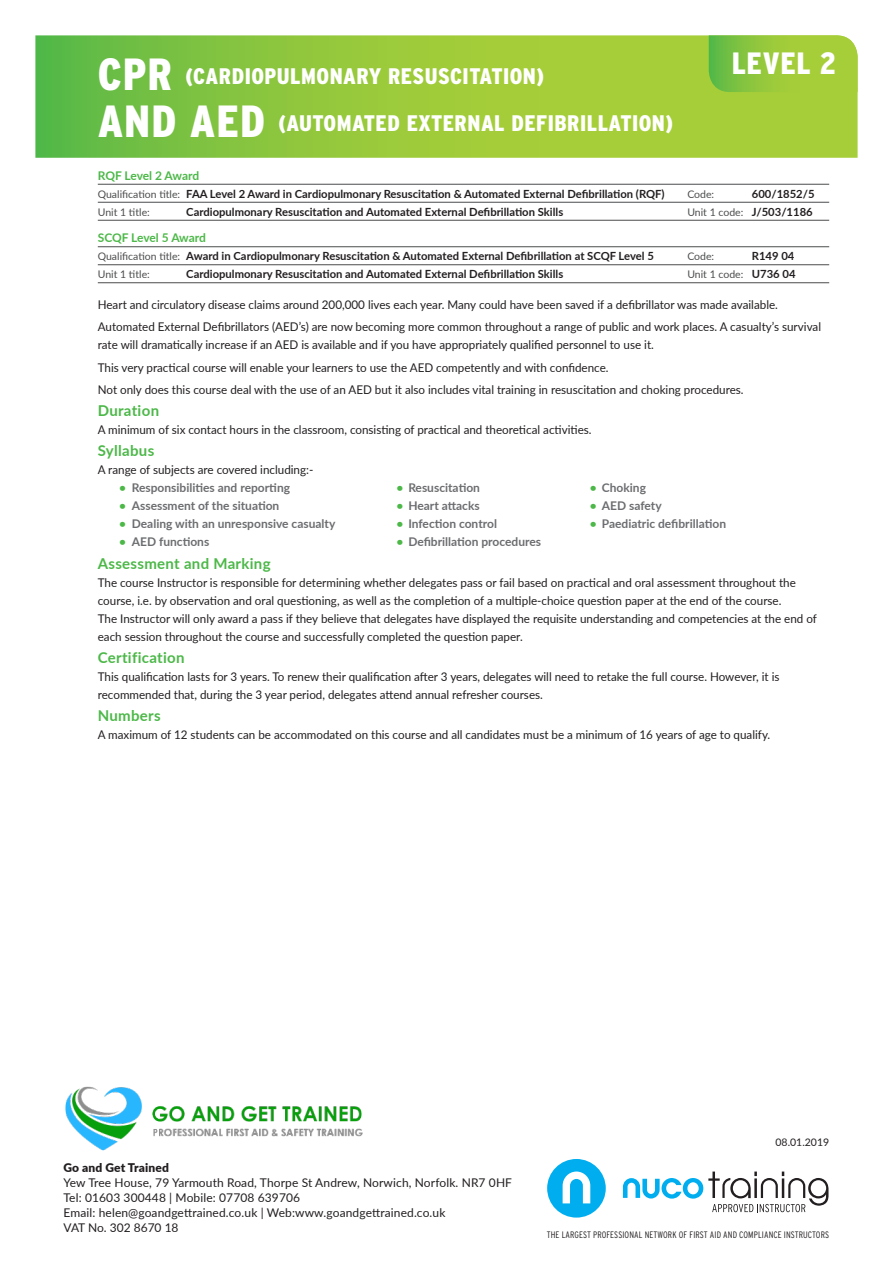
<style>
.page{position:relative;width:893px;height:1263px;background:#fff}
.page>*{position:absolute;margin:0;border:0;box-sizing:border-box;transform-origin:0 0}
.new_course_title{font:900 condensed 30.75px "Interstate";letter-spacing:.02em;color:#fff}
.new_course_title-2{font:900 condensed 22.5px "Interstate";letter-spacing:.02em;color:#fff}
.blue_course_titles{font:700 15px "Lato";letter-spacing:.02em;color:#4cb848}
.body_text{font:12px/18px "Lato";color:#231f20}
.intro_para{font:12px/18px "Lato";color:#231f20}
.bullets{font:700 12px "Lato";color:#6c6d70}
.syllabus_range{font:12px "Lato";color:#231f20}
.qualifications{font:700 12px "Lato";letter-spacing:-.015em;color:#4cb848}
.t1{font:900 12px "Lato";letter-spacing:.01em;color:#231f20}
.qualifications-2{font:700 11.25px "Lato";color:#231f20}
.course_titles{font:700 11.25px "Lato";color:#231f20}
.qualifications-3{font:10.5px "Lato";color:#4b4c4d}
.t2{font:10.5px "Lato";color:#231f20}
.course_titles-2{font:10.5px "Lato";color:#4b4c4d}
.t3{font:300 condensed 9.3px "Interstate";letter-spacing:.01em;color:#231f20}
.s1{font-size:45px}
.s2{font-weight:400;font-size:10.5px;color:#4b4c4d}
.s3{font-weight:700;font-size:11.25px;color:#231f20}
.s4{color:#4cb848}
</style>
<div class="page">
<svg style="left:35px;top:35px;width:823px;height:123px;background:#92c83d"></svg>
<hr style="left:98px;top:184px;width:731px;height:1px;background:#4b4c4d">
<hr style="left:98px;top:202px;width:731px;height:1px;background:#4b4c4d">
<hr style="left:98px;top:220px;width:731px;height:1px;background:#4b4c4d">
<hr style="left:98px;top:246px;width:731px;height:1px;background:#4b4c4d">
<hr style="left:98px;top:264px;width:731px;height:1px;background:#4b4c4d">
<hr style="left:98px;top:282px;width:731px;height:1px;background:#4b4c4d">
<svg style="left:709px;top:35px;width:149px;height:57px;background:#95c93f"></svg>
<svg style="left:623px;top:1171px;width:205px;height:41px"></svg>
<svg style="left:547px;top:1159px;width:59px;height:58px"></svg>
<img style="left:65px;top:1086px;width:298px;height:65px">
<p class="new_course_title" style="left:732px;top:46px;width:106px">LEVEL 2</p>
<p class="new_course_title-2" style="left:98px;top:64px;width:448px"><span class="s1">CPR</span> (CARDIOPULMONARY RESUSCITATION)</p>
<p class="new_course_title-2" style="left:98px;top:110px;width:577px"><span class="s1">AND AED</span> (AUTOMATED EXTERNAL DEFIBRILLATION)</p>
<p class="qualifications" style="left:98px;top:167px;width:103px">RQF Level 2 Award</p>
<p class="qualifications-2" style="left:98px;top:185px;width:568px"><span class="s2">Qualification title:</span> FAA Level 2 Award in Cardiopulmonary Resuscitation &amp; Automated External Defibrillation (RQF)</p>
<p class="qualifications-3" style="left:687px;top:186px;width:28px">Code:</p>
<p class="qualifications-2" style="left:752px;top:185px;width:64px">600/1852/5</p>
<p class="qualifications-3" style="left:98px;top:204px;width:54px">Unit 1 title:</p>
<p class="qualifications-2" style="left:186px;top:203px;width:378px">Cardiopulmonary Resuscitation and Automated External Defibrillation Skills</p>
<p class="qualifications-3" style="left:687px;top:204px;width:127px">Unit 1 code: <span class="s3">J/503/1186</span></p>
<p class="qualifications" style="left:98px;top:229px;width:110px">SCQF Level 5 Award</p>
<p class="course_titles" style="left:98px;top:248px;width:558px"><span class="s2">Qualification title:</span> Award in Cardiopulmonary Resuscitation &amp; Automated External Defibrillation at SCQF Level 5</p>
<p class="course_titles-2" style="left:687px;top:249px;width:28px">Code:</p>
<p class="course_titles" style="left:752px;top:248px;width:44px">R149 04</p>
<p class="qualifications-3" style="left:98px;top:267px;width:54px">Unit 1 title:</p>
<p class="qualifications-2" style="left:186px;top:266px;width:378px">Cardiopulmonary Resuscitation and Automated External Defibrillation Skills</p>
<p class="qualifications-3" style="left:687px;top:267px;width:110px">Unit 1 code: <span class="s3">U736 04</span></p>
<p class="intro_para" style="left:98px;top:295px;width:682px">Heart and circulatory disease claims around 200,000 lives each year. Many could have been saved if a defibrillator was made available.</p>
<p class="intro_para" style="left:98px;top:317px;width:725px">Automated External Defibrillators (AED’s) are now becoming more common throughout a range of public and work places. A casualty’s survival rate will dramatically increase if an AED is available and if you have appropriately qualified personnel to use it.</p>
<p class="intro_para" style="left:98px;top:358px;width:512px">This very practical course will enable your learners to use the AED competently and with confidence.</p>
<p class="intro_para" style="left:98px;top:380px;width:647px">Not only does this course deal with the use of an AED but it also includes vital training in resuscitation and choking procedures.</p>
<p class="blue_course_titles" style="left:98px;top:400px;width:63px">Duration</p>
<p class="body_text" style="left:98px;top:420px;width:495px">A minimum of six contact hours in the classroom, consisting of practical and theoretical activities.</p>
<p class="blue_course_titles" style="left:98px;top:440px;width:58px">Syllabus</p>
<p class="syllabus_range" style="left:98px;top:461px;width:217px">A range of subjects are covered including:-</p>
<p class="bullets" style="left:119px;top:479px;width:173px"><span class="s4">•</span> Responsibilities and reporting</p>
<p class="bullets" style="left:396px;top:479px;width:85px"><span class="s4">•</span> Resuscitation</p>
<p class="bullets" style="left:590px;top:479px;width:58px"><span class="s4">•</span> Choking</p>
<p class="bullets" style="left:119px;top:497px;width:162px"><span class="s4">•</span> Assessment of the situation</p>
<p class="bullets" style="left:396px;top:497px;width:85px"><span class="s4">•</span> Heart attacks</p>
<p class="bullets" style="left:590px;top:497px;width:73px"><span class="s4">•</span> AED safety</p>
<p class="bullets" style="left:119px;top:515px;width:218px"><span class="s4">•</span> Dealing with an unresponsive casualty</p>
<p class="bullets" style="left:396px;top:515px;width:102px"><span class="s4">•</span> Infection control</p>
<p class="bullets" style="left:590px;top:515px;width:138px"><span class="s4">•</span> Paediatric defibrillation</p>
<p class="bullets" style="left:119px;top:533px;width:92px"><span class="s4">•</span> AED functions</p>
<p class="bullets" style="left:396px;top:533px;width:146px"><span class="s4">•</span> Defibrillation procedures</p>
<p class="blue_course_titles" style="left:98px;top:552px;width:174px">Assessment and Marking</p>
<p class="body_text" style="left:98px;top:573px;width:721px">The course Instructor is responsible for determining whether delegates pass or fail based on practical and oral assessment throughout the course, i.e. by observation and oral questioning, as well as the completion of a multiple-choice question paper at the end of the course.<br>The Instructor will only award a pass if they believe that delegates have displayed the requisite understanding and competencies at the end of each session throughout the course and successfully completed the question paper.</p>
<p class="blue_course_titles" style="left:98px;top:646px;width:88px">Certification</p>
<p class="body_text" style="left:98px;top:667px;width:683px">This qualification lasts for 3 years. To renew their qualification after 3 years, delegates will need to retake the full course. However, it is recommended that, during the 3 year period, delegates attend annual refresher courses.</p>
<p class="blue_course_titles" style="left:98px;top:705px;width:64px">Numbers</p>
<p class="body_text" style="left:98px;top:725px;width:674px">A maximum of 12 students can be accommodated on this course and all candidates must be a minimum of 16 years of age to qualify.</p>
<p class="t1" style="left:64px;top:1158px;width:107px">Go and Get Trained</p>
<p class="body_text" style="left:64px;top:1174px;width:450px;line-height:15px">Yew Tree House, 79 Yarmouth Road, Thorpe St Andrew, Norwich, Norfolk. NR7 0HF Tel: 01603 300448 | Mobile: 07708 639706<br>Email: helen@goandgettrained.co.uk | Web:www.goandgettrained.co.uk<br>VAT No. 302 8670 18</p>
<p class="t2" style="left:775px;top:1135px;width:55px">08.01.2019</p>
<p class="t3" style="left:547px;top:1229px;width:284px">THE LARGEST PROFESSIONAL NETWORK OF FIRST AID AND COMPLIANCE INSTRUCTORS</p>
</div>
